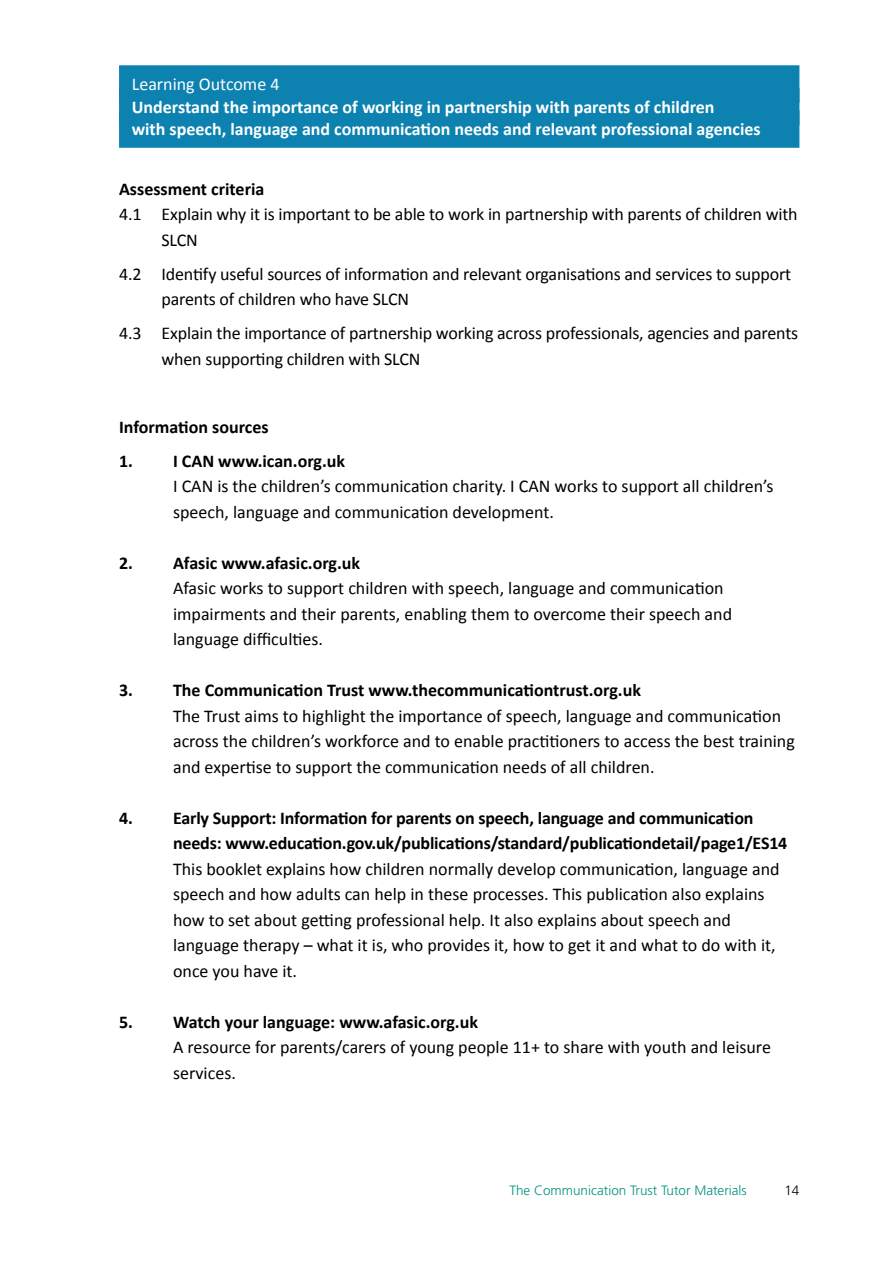
<style>
.page{position:relative;width:893px;height:1263px;background:#fff}
.page>*{position:absolute;margin:0;border:0;box-sizing:border-box;transform-origin:0 0}
.t1{font:18px/25.5px "Calibri";color:#000}
.t2{font:700 18px/25.5px "Calibri";letter-spacing:-.01em;color:#000}
.t3{font:700 18px/22.5px "Calibri";color:#fff}
.t4{font:18px "Calibri";color:#fff}
.t5{font:300 13.5px "Frutiger";color:#00927b}
.t6{font:300 13.5px "Frutiger";color:#000}
.s1{font-family:"Frutiger LT Std"}
</style>
<div class="page">
<div style="left:119px;top:65px;width:680px;height:38px;background:#0d82b0"></div>
<div style="left:119px;top:88px;width:680px;height:37px;background:#0d82b0"></div>
<div style="left:119px;top:110px;width:680px;height:38px;background:#0d82b0"></div>
<p class="t4" style="left:132px;top:73px;width:149px">Learning Outcome 4</p>
<p class="t3" style="left:132px;top:94px;width:630px">Understand the importance of working in partnership with parents of children<br>with speech, language and communication needs and relevant professional agencies</p>
<p class="t2" style="left:119px;top:175px;width:147px">Assessment criteria</p>
<p class="t1" style="left:162px;top:200px;width:638px;text-indent:-43px">4.1 Explain why it is important to be able to work in partnership with parents of children with<br>SLCN</p>
<p class="t1" style="left:162px;top:260px;width:631px;text-indent:-43px">4.2 Identify useful sources of information and relevant organisations and services to support parents of children who have SLCN</p>
<p class="t1" style="left:162px;top:319px;width:638px;text-indent:-43px">4.3 Explain the importance of partnership working across professionals, agencies and parents when supporting children with SLCN</p>
<p class="t2" style="left:119px;top:413px;width:151px">Information sources</p>
<p class="t2" style="left:119px;top:447px;width:228px">1. I CAN www.ican.org.uk</p>
<p class="t1" style="left:173px;top:473px;width:602px">I CAN is the children’s communication charity. I CAN works to support all children’s speech, language and communication development.</p>
<p class="t2" style="left:119px;top:549px;width:243px">2. Afasic www.afasic.org.uk</p>
<p class="t1" style="left:173px;top:575px;width:561px">Afasic works to support children with speech, language and communication impairments and their parents, enabling them to overcome their speech and language difficulties.</p>
<p class="t2" style="left:119px;top:677px;width:523px">3. The Communication Trust www.thecommunicationtrust.org.uk</p>
<p class="t1" style="left:173px;top:702px;width:623px">The Trust aims to highlight the importance of speech, language and communication across the children’s workforce and to enable practitioners to access the best training and expertise to support the communication needs of all children.</p>
<p class="t2" style="left:173px;top:804px;width:616px;text-indent:-54px">4. Early Support: Information for parents on speech, language and communication needs: www.education.gov.uk/publications/standard/publicationdetail/page1/ES14</p>
<p class="t1" style="left:173px;top:855px;width:608px">This booklet explains how children normally develop communication, language and speech and how adults can help in these processes. This publication also explains how to set about getting professional help. It also explains about speech and language therapy – what it is, who provides it, how to get it and what to do with it, once you have it.</p>
<p class="t2" style="left:119px;top:1008px;width:360px">5. Watch your language: www.afasic.org.uk</p>
<p class="t1" style="left:173px;top:1034px;width:599px">A resource for parents/carers of young people 11+ to share with youth and leisure services.</p>
<p class="t5" style="left:509px;top:1182px;width:239px">The Communication Trust Tutor Materials</p>
<p class="t6" style="left:784px;top:1182px;width:17px">1<span class="s1">4</span></p>
</div>
